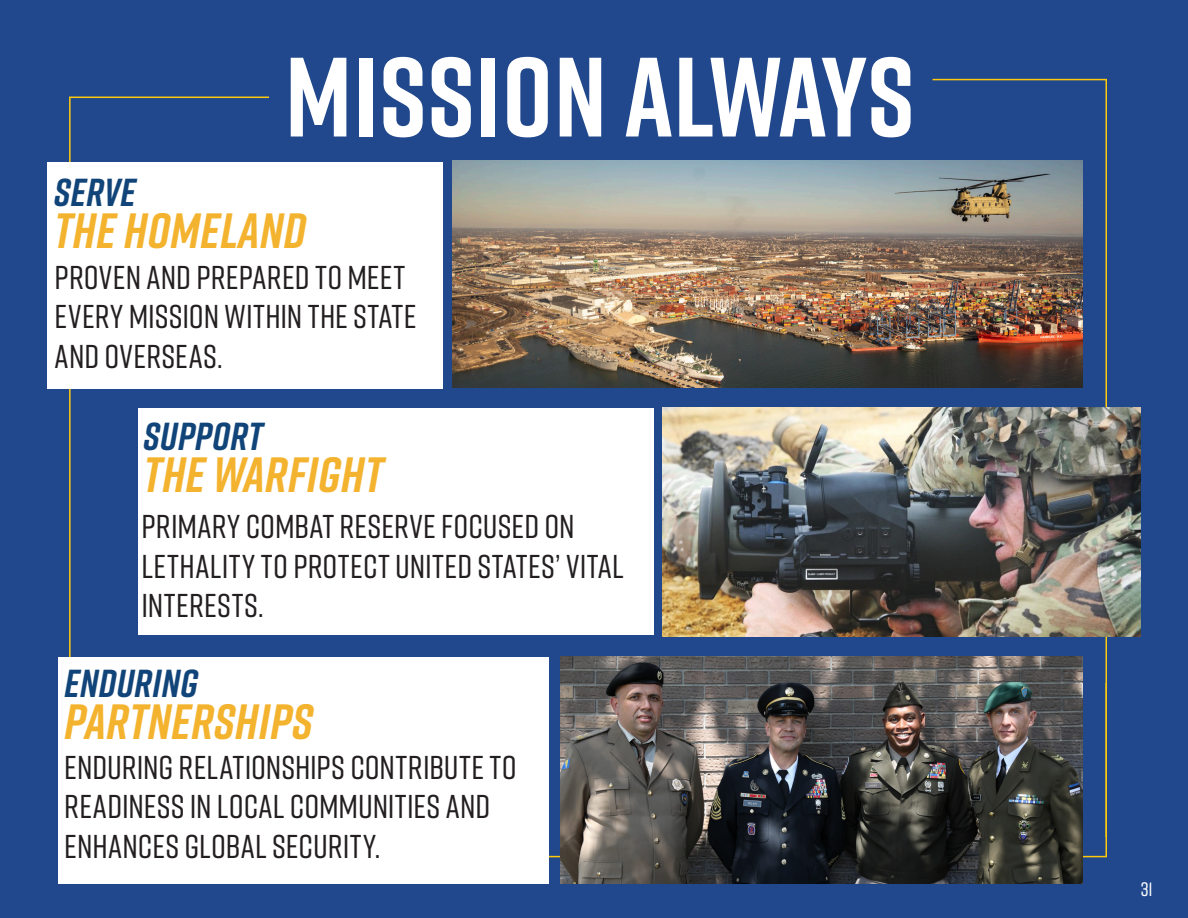
<style>
.page{position:relative;width:1188px;height:918px;background:#21488d}
.page>*{position:absolute;margin:0;border:0;box-sizing:border-box;transform-origin:0 0}
.t1{font:700 112.5px "Rift";letter-spacing:.01em;color:#fff}
.t2{font:italic 700 49.5px "Rift";letter-spacing:.01em;color:#f4b32e}
.t3{font:italic 700 39px "Rift";letter-spacing:.01em;color:#114478}
.Text{font:500 33px/39.6px "Rift";letter-spacing:.005em;color:#231f20}
.t4{font:500 19.5px "Rift";color:#fff}
</style>
<div class="page">
<div style="left:47px;top:162px;width:396px;height:227px;background:#fff"></div>
<svg style="left:931px;top:78px;width:177px;height:760px"></svg>
<div style="left:138px;top:408px;width:516px;height:227px;background:#fff"></div>
<div style="left:58px;top:657px;width:491px;height:227px;background:#fff"></div>
<img style="left:713px;top:364px;width:428px;height:44px">
<img style="left:453px;top:160px;width:629px;height:227px">
<img style="left:663px;top:408px;width:478px;height:228px">
<img style="left:561px;top:657px;width:521px;height:227px">
<img style="left:69px;top:389px;width:2px;height:268px">
<p class="t1" style="left:285px;top:17px;width:631px">MISSION ALWAYS</p>
<p class="t3" style="left:54px;top:164px;width:83px">SERVE</p>
<p class="t2" style="left:54px;top:195px;width:254px">THE HOMELAND</p>
<p class="Text" style="left:55px;top:256px;width:364px">PROVEN AND PREPARED TO MEET<br>EVERY MISSION WITHIN THE STATE<br>AND OVERSEAS.</p>
<p class="t3" style="left:144px;top:408px;width:121px">SUPPORT</p>
<p class="t2" style="left:144px;top:439px;width:241px">THE WARFIGHT</p>
<p class="Text" style="left:142px;top:505px;width:484px">PRIMARY COMBAT RESERVE FOCUSED ON<br>LETHALITY TO PROTECT UNITED STATES’ VITAL<br>INTERESTS.</p>
<p class="t3" style="left:64px;top:655px;width:135px">ENDURING</p>
<p class="t2" style="left:64px;top:686px;width:250px">PARTNERSHIPS</p>
<p class="Text" style="left:64px;top:746px;width:454px">ENDURING RELATIONSHIPS CONTRIBUTE TO<br>READINESS IN LOCAL COMMUNITIES AND</p>
<p class="Text" style="left:64px;top:825px;width:318px">ENHANCES GLOBAL SECURITY.</p>
<p class="t4" style="left:1141px;top:876px;width:14px">31</p>
</div>
